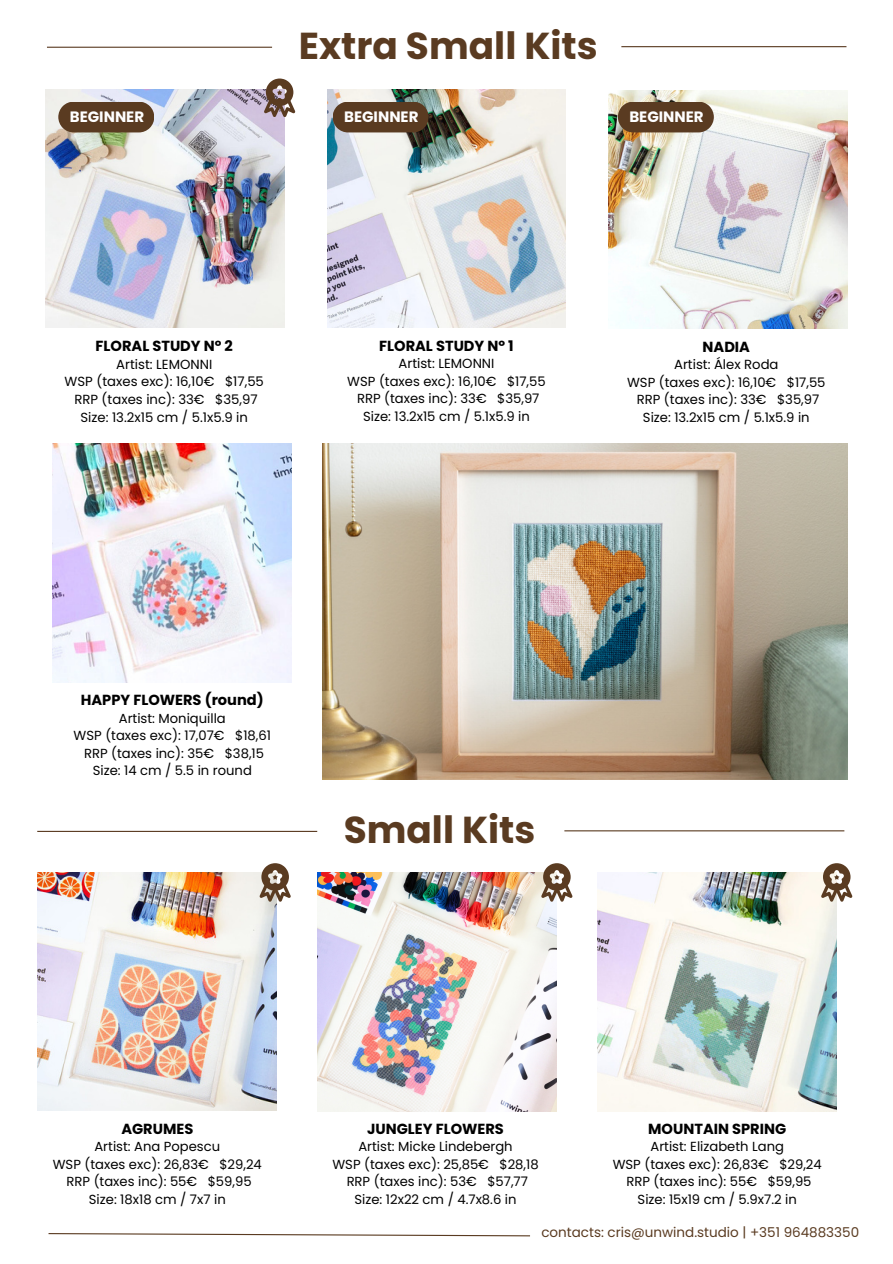
<style>
.page{position:relative;width:893px;height:1264px;background:#fff}
.page>*{position:absolute;margin:0;border:0;box-sizing:border-box;transform-origin:0 0}
.t1{font:700 37.5px "Poppins";color:#5a3b21}
.t2{font:700 15px "Poppins";color:#fff}
.t3{font:700 14.55px "Poppins";color:#000}
.t4{font:13.5px "Poppins";color:#5a3b21}
.t5{font:13.2px "Poppins";color:#000}
</style>
<div class="page">
<img style="left:323px;top:443px;width:524px;height:337px">
<svg style="left:48px;top:1233px;width:482px;height:3px"></svg>
<img style="left:46px;top:89px;width:238px;height:239px">
<img style="left:53px;top:443px;width:238px;height:239px">
<img style="left:327px;top:89px;width:238px;height:239px">
<img style="left:608px;top:90px;width:239px;height:239px">
<img style="left:38px;top:872px;width:238px;height:238px">
<img style="left:318px;top:872px;width:238px;height:238px">
<img style="left:597px;top:872px;width:239px;height:238px">
<svg style="left:259px;top:863px;width:32px;height:38px"></svg>
<svg style="left:541px;top:863px;width:31px;height:38px"></svg>
<svg style="left:821px;top:863px;width:31px;height:38px"></svg>
<svg style="left:264px;top:78px;width:31px;height:39px"></svg>
<svg style="left:617px;top:102px;width:96px;height:30px"></svg>
<svg style="left:332px;top:102px;width:96px;height:30px"></svg>
<svg style="left:58px;top:102px;width:96px;height:30px"></svg>
<hr style="left:564px;top:830px;width:280px;height:1px;background:#5a3b21">
<hr style="left:37px;top:830px;width:280px;height:2px;background:#5a3b21">
<hr style="left:621px;top:46px;width:225px;height:1px;background:#5a3b21">
<hr style="left:47px;top:47px;width:225px;height:1px;background:#5a3b21">
<p class="t1" style="left:299px;top:20px;width:300px">Extra Small Kits</p>
<p class="t2" style="left:70px;top:107px;width:76px">BEGINNER</p>
<p class="t2" style="left:344px;top:107px;width:76px">BEGINNER</p>
<p class="t2" style="left:629px;top:107px;width:76px">BEGINNER</p>
<p class="t3" style="left:96px;top:336px;width:139px">FLORAL STUDY Nº 2</p>
<p class="t5" style="left:116px;top:355px;width:97px">Artist: LEMONNI</p>
<p class="t5" style="left:65px;top:372px;width:201px">WSP (taxes exc): 16,10€ $17,55</p>
<p class="t5" style="left:74px;top:390px;width:185px">RRP (taxes inc): 33€ $35,97</p>
<p class="t5" style="left:80px;top:408px;width:169px">Size: 13.2x15 cm / 5.1x5.9 in</p>
<p class="t3" style="left:379px;top:335px;width:136px">FLORAL STUDY Nº 1</p>
<p class="t5" style="left:398px;top:354px;width:97px">Artist: LEMONNI</p>
<p class="t5" style="left:347px;top:372px;width:200px">WSP (taxes exc): 16,10€ $17,55</p>
<p class="t5" style="left:357px;top:389px;width:184px">RRP (taxes inc): 33€ $35,97</p>
<p class="t5" style="left:363px;top:407px;width:168px">Size: 13.2x15 cm / 5.1x5.9 in</p>
<p class="t3" style="left:702px;top:336px;width:49px">NADIA</p>
<p class="t5" style="left:674px;top:355px;width:106px">Artist: Álex Roda</p>
<p class="t5" style="left:627px;top:373px;width:200px">WSP (taxes exc): 16,10€ $17,55</p>
<p class="t5" style="left:636px;top:390px;width:184px">RRP (taxes inc): 33€ $35,97</p>
<p class="t5" style="left:643px;top:408px;width:168px">Size: 13.2x15 cm / 5.1x5.9 in</p>
<p class="t3" style="left:81px;top:690px;width:184px">HAPPY FLOWERS (round)</p>
<p class="t5" style="left:119px;top:708px;width:108px">Artist: Moniquilla</p>
<p class="t5" style="left:74px;top:726px;width:199px">WSP (taxes exc): 17,07€ $18,61</p>
<p class="t5" style="left:84px;top:744px;width:181px">RRP (taxes inc): 35€ $38,15</p>
<p class="t5" style="left:93px;top:761px;width:161px">Size: 14 cm / 5.5 in round</p>
<p class="t1" style="left:343px;top:803px;width:193px">Small Kits</p>
<p class="t3" style="left:121px;top:1118px;width:73px">AGRUMES</p>
<p class="t5" style="left:94px;top:1137px;width:127px">Artist: Ana Popescu</p>
<p class="t5" style="left:53px;top:1154px;width:210px">WSP (taxes exc): 26,83€ $29,24</p>
<p class="t5" style="left:67px;top:1172px;width:186px">RRP (taxes inc): 55€ $59,95</p>
<p class="t5" style="left:89px;top:1189px;width:138px">Size: 18x18 cm / 7x7 in</p>
<p class="t3" style="left:367px;top:1118px;width:138px">JUNGLEY FLOWERS</p>
<p class="t5" style="left:358px;top:1137px;width:156px">Artist: Micke Lindebergh</p>
<p class="t5" style="left:332px;top:1154px;width:208px">WSP (taxes exc): 25,85€ $28,18</p>
<p class="t5" style="left:346px;top:1172px;width:183px">RRP (taxes inc): 53€ $57,77</p>
<p class="t5" style="left:354px;top:1189px;width:163px">Size: 12x22 cm / 4.7x8.6 in</p>
<p class="t3" style="left:648px;top:1118px;width:139px">MOUNTAIN SPRING</p>
<p class="t5" style="left:650px;top:1137px;width:135px">Artist: Elizabeth Lang</p>
<p class="t5" style="left:612px;top:1154px;width:210px">WSP (taxes exc): 26,83€ $29,24</p>
<p class="t5" style="left:626px;top:1172px;width:186px">RRP (taxes inc): 55€ $59,95</p>
<p class="t5" style="left:637px;top:1189px;width:161px">Size: 15x19 cm / 5.9x7.2 in</p>
<p class="t4" style="left:541px;top:1222px;width:319px">contacts: cris@unwind.studio | +351 964883350</p>
</div>
